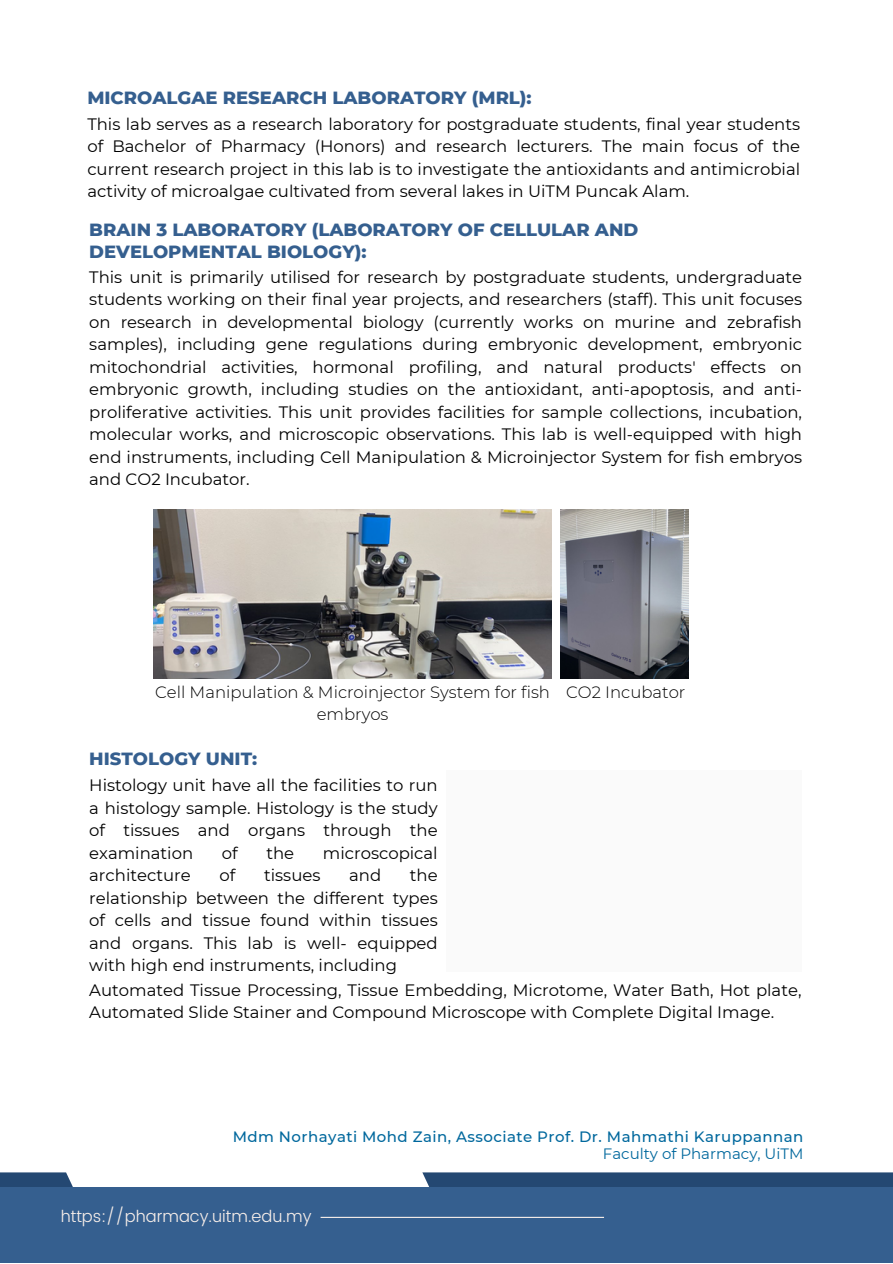
<style>
.page{position:relative;width:893px;height:1264px;background:#fff}
.page>*{position:absolute;margin:0;border:0;box-sizing:border-box;transform-origin:0 0}
.t1{font:800 18px/21.3px "Montserrat";color:#355f8f}
.t2{font:16.5px/22.5px "Montserrat";color:#000;text-align:justify}
.t3{font:300 16.5px/22.5px "Montserrat";color:#000;text-align:center}
.t4{font:300 16.5px "Poppins";color:#f8efea}
.t5{font:500 15px "Montserrat";letter-spacing:.03em;color:#00689d}
.t6{font:15px "Montserrat";color:#00689d}
</style>
<div class="page">
<div style="left:422px;top:1172px;width:470px;height:90px;background:#244872"></div>
<svg style="left:0;top:1172px;width:73px;height:15px"></svg>
<div style="left:0;top:1187px;width:892px;height:75px;background:#355f8f"></div>
<hr style="left:320px;top:1216px;width:284px;height:1px;background:#f8efea">
<img style="left:153px;top:509px;width:398px;height:169px">
<img style="left:560px;top:509px;width:128px;height:169px">
<p class="t1" style="left:87px;top:87px;width:446px">MICROALGAE RESEARCH LABORATORY (MRL):</p>
<p class="t2" style="left:87px;top:113px;width:714px">This lab serves as a research laboratory for postgraduate students, final year students of Bachelor of Pharmacy (Honors) and research lecturers. The main focus of the current research project in this lab is to investigate the antioxidants and antimicrobial activity of microalgae cultivated from several lakes in UiTM Puncak Alam.</p>
<p class="t1" style="left:89px;top:219px;width:550px">BRAIN 3 LABORATORY (LABORATORY OF CELLULAR AND<br>DEVELOPMENTAL BIOLOGY):</p>
<p class="t2" style="left:89px;top:266px;width:714px">This unit is primarily utilised for research by postgraduate students, undergraduate students working on their final year projects, and researchers (staff). This unit focuses on research in developmental biology (currently works on murine and zebrafish samples), including gene regulations during embryonic development, embryonic mitochondrial activities, hormonal profiling, and natural products' effects on embryonic growth, including studies on the antioxidant, anti-apoptosis, and anti&shy;proliferative activities. This unit provides facilities for sample collections, incubation, molecular works, and microscopic observations. This lab is well-equipped with high end instruments, including Cell Manipulation &amp; Microinjector System for fish embryos and CO2 Incubator.</p>
<p class="t3" style="left:155px;top:680px;width:396px">Cell Manipulation &amp; Microinjector System for fish embryos</p>
<p class="t3" style="left:566px;top:680px;width:121px">CO2 Incubator</p>
<p class="t1" style="left:89px;top:747px;width:169px">HISTOLOGY UNIT:</p>
<p class="t2" style="left:89px;top:774px;width:350px">Histology unit have all the facilities to run a histology sample. Histology is the study of tissues and organs through the examination</p>
<p class="t2" style="left:222px;top:841px;width:17px">of</p>
<p class="t2" style="left:266px;top:841px;width:29px">the</p>
<p class="t2" style="left:323px;top:841px;width:116px">microscopical</p>
<p class="t2" style="left:89px;top:864px;width:103px">architecture</p>
<p class="t2" style="left:219px;top:864px;width:17px">of</p>
<p class="t2" style="left:264px;top:864px;width:58px">tissues</p>
<p class="t2" style="left:349px;top:864px;width:34px">and</p>
<p class="t2" style="left:89px;top:864px;width:350px;text-indent:320px">the relationship between the different types of cells and tissue found within tissues and organs. This lab is well- equipped with high end instruments, including</p>
<p class="t2" style="left:89px;top:978px;width:713px">Automated Tissue Processing, Tissue Embedding, Microtome, Water Bath, Hot plate,<br>Automated Slide Stainer and Compound Microscope with Complete Digital Image.</p>
<p class="t5" style="left:233px;top:1127px;width:572px">Mdm Norhayati Mohd Zain, Associate Prof. Dr. Mahmathi Karuppannan</p>
<p class="t6" style="left:603px;top:1144px;width:202px">Faculty of Pharmacy, UiTM</p>
<p class="t4" style="left:61px;top:1207px;width:252px">https://pharmacy.uitm.edu.my</p>
</div>
